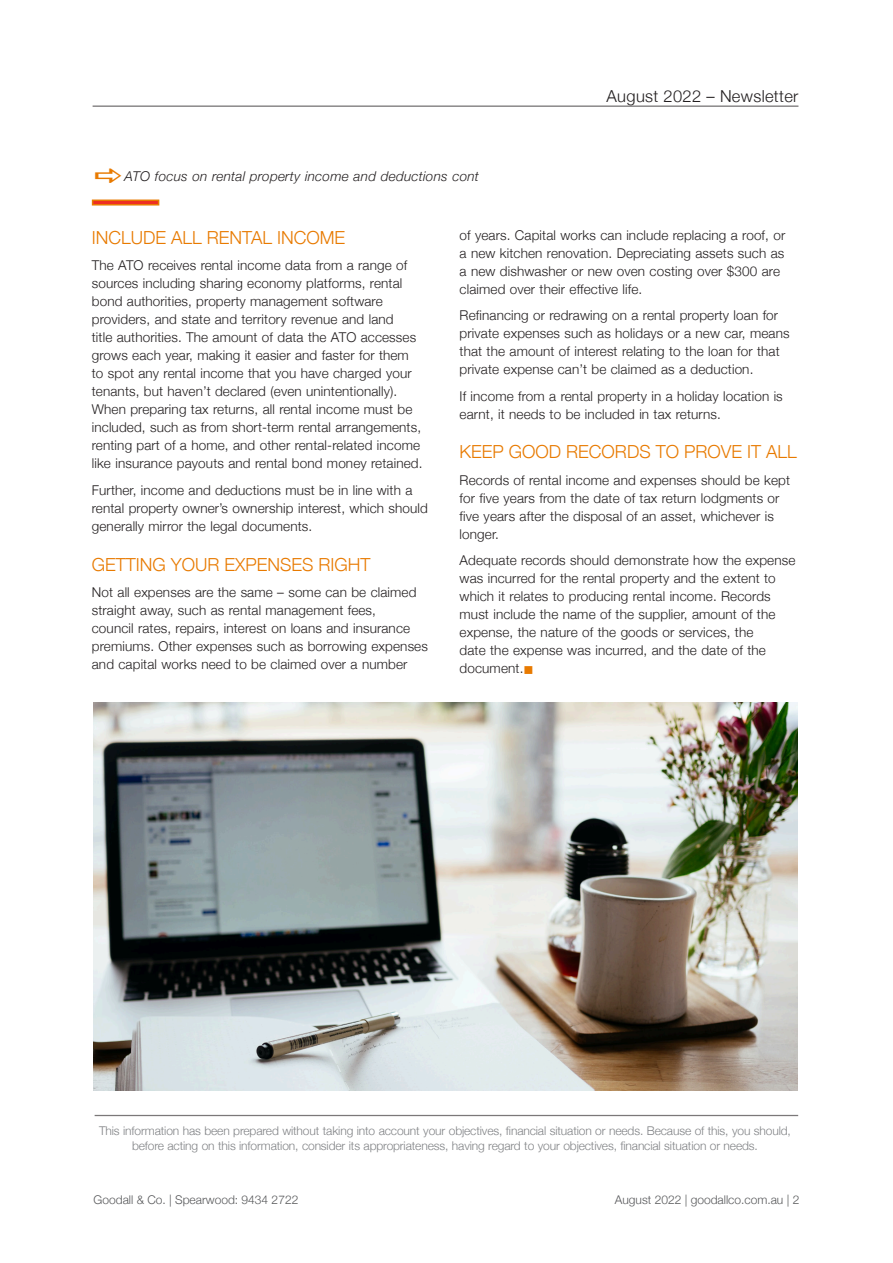
<style>
.page{position:relative;width:893px;height:1263px;background:#fff}
.page>*{position:absolute;margin:0;border:0;box-sizing:border-box;transform-origin:0 0}
.t1{font:300 18px "Helvetica Neue";color:#e87a00}
.t2{font:300 16.5px "Helvetica Neue";letter-spacing:.02em;color:#231f20}
.t3{font:300 13.5px/18px "Helvetica Neue";letter-spacing:.01em;color:#231f20}
.t4{font:italic 300 13.5px "Helvetica Neue";letter-spacing:.02em;color:#231f20}
.t5{font:300 12px/15px "Helvetica Neue";letter-spacing:-.01em;color:#808285;text-align:center}
.t6{font:300 12px "Helvetica Neue";color:#57585a}
.s1{color:#e87a00}
</style>
<div class="page">
<hr style="left:93px;top:106px;width:705px;height:1px;background:#231f20">
<svg style="left:92px;top:200px;width:67px;height:6px"></svg>
<hr style="left:95px;top:1115px;width:703px;height:1px;background:#231f20">
<img style="left:93px;top:702px;width:704px;height:389px">
<p class="t4" style="left:125px;top:166px;width:356px">ATO focus on rental property income and deductions cont</p>
<p class="t2" style="left:607px;top:83px;width:193px">August 2022 – Newsletter</p>
<h1 class="t1" style="left:92px;top:223px;width:255px">INCLUDE ALL RENTAL INCOME</h1>
<p class="t3" style="left:92px;top:256px;width:332px">The ATO receives rental income data from a range of sources including sharing economy platforms, rental bond authorities, property management software providers, and state and territory revenue and land<br>title authorities. The amount of data the ATO accesses grows each year, making it easier and faster for them to spot any rental income that you have charged your tenants, but haven’t declared (even unintentionally).<br>When preparing tax returns, all rental income must be included, such as from short-term rental arrangements, renting part of a home, and other rental-related income like insurance payouts and rental bond money retained.</p>
<p class="t3" style="left:92px;top:480px;width:338px">Further, income and deductions must be in line with a rental property owner’s ownership interest, which should generally mirror the legal documents.</p>
<h1 class="t1" style="left:92px;top:550px;width:280px">GETTING YOUR EXPENSES RIGHT</h1>
<p class="t3" style="left:92px;top:582px;width:338px">Not all expenses are the same – some can be claimed straight away, such as rental management fees,<br>council rates, repairs, interest on loans and insurance premiums. Other expenses such as borrowing expenses and capital works need to be claimed over a number</p>
<p class="t3" style="left:460px;top:225px;width:327px">of years. Capital works can include replacing a roof, or a new kitchen renovation. Depreciating assets such as a new dishwasher or new oven costing over $300 are claimed over their effective life.</p>
<p class="t3" style="left:460px;top:305px;width:332px">Refinancing or redrawing on a rental property loan for private expenses such as holidays or a new car, means that the amount of interest relating to the loan for that private expense can’t be claimed as a deduction.</p>
<p class="t3" style="left:460px;top:386px;width:325px">If income from a rental property in a holiday location is earnt, it needs to be included in tax returns.</p>
<h1 class="t1" style="left:460px;top:437px;width:339px">KEEP GOOD RECORDS TO PROVE IT ALL</h1>
<p class="t3" style="left:460px;top:470px;width:332px">Records of rental income and expenses should be kept for five years from the date of tax return lodgments or five years after the disposal of an asset, whichever is longer.</p>
<p class="t3" style="left:460px;top:550px;width:337px">Adequate records should demonstrate how the expense was incurred for the rental property and the extent to which it relates to producing rental income. Records must include the name of the supplier, amount of the expense, the nature of the goods or services, the<br>date the expense was incurred, and the date of the document.<span class="s1">■</span></p>
<p class="t5" style="left:99px;top:1122px;width:693px">This information has been prepared without taking into account your objectives, financial situation or needs. Because of this, you should, before acting on this information, consider its appropriateness, having regard to your objectives, financial situation or needs.</p>
<p class="t6" style="left:94px;top:1190px;width:206px">Goodall &amp; Co. | Spearwood: 9434 2722</p>
<p class="t6" style="left:615px;top:1190px;width:186px">August 2022 | goodallco.com.au | 2</p>
</div>
